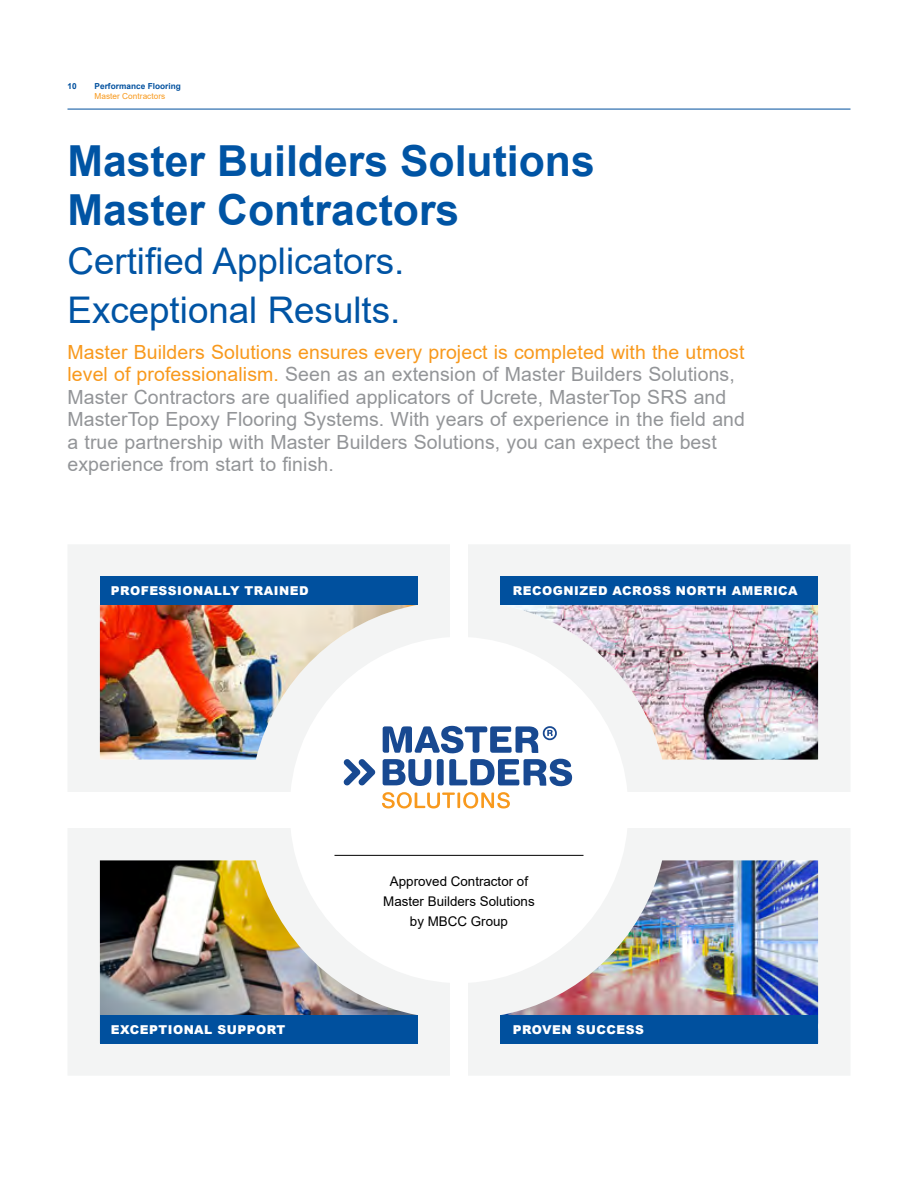
<style>
.page{position:relative;width:918px;height:1188px;background:#fff}
.page>*{position:absolute;margin:0;border:0;box-sizing:border-box;transform-origin:0 0}
.t1{font:700 42.75px/48.8px "Arial";color:#0054a4}
.t2{font:36.75px/48.8px "Arial";color:#0054a4}
.t3{font:19.5px/22.5px "Arial";letter-spacing:.005em;color:#939598}
.t4{font:13.35px/20px "Arial";color:#000;text-align:center}
.t5{font:900 12.15px "Arial";letter-spacing:.04em;color:#fff}
.t6{font:700 8.25px "Arial";letter-spacing:.005em;color:#00509e}
.t7{font:8.25px "Arial";letter-spacing:.005em;color:#f8991d}
.s1{color:#f8991d}
</style>
<div class="page">
<hr style="left:68px;top:109px;width:782px;height:1px;background:#00509e">
<svg style="left:68px;top:545px;width:382px;height:247px;fill:#f3f4f4"></svg>
<svg style="left:468px;top:545px;width:382px;height:247px;fill:#f3f4f4"></svg>
<svg style="left:68px;top:828px;width:382px;height:247px;fill:#f3f4f4"></svg>
<svg style="left:468px;top:828px;width:382px;height:247px;fill:#f3f4f4"></svg>
<img style="left:100px;top:605px;width:318px;height:155px">
<img style="left:500px;top:605px;width:318px;height:155px">
<img style="left:100px;top:860px;width:318px;height:155px">
<img style="left:500px;top:860px;width:318px;height:155px">
<div style="left:100px;top:577px;width:318px;height:28px;background:#00509e"></div>
<div style="left:100px;top:1015px;width:318px;height:28px;background:#00509e"></div>
<div style="left:500px;top:577px;width:318px;height:28px;background:#00509e"></div>
<div style="left:500px;top:1015px;width:318px;height:28px;background:#00509e"></div>
<svg style="left:382px;top:792px;width:128px;height:16px"></svg>
<svg style="left:437px;top:759px;width:135px;height:27px"></svg>
<svg style="left:383px;top:759px;width:48px;height:27px"></svg>
<svg style="left:344px;top:759px;width:31px;height:26px"></svg>
<svg style="left:383px;top:726px;width:174px;height:27px"></svg>
<hr style="left:334px;top:855px;width:250px;height:1px;background:#000">
<p class="t6" style="left:68px;top:80px;width:11px">10</p>
<p class="t6" style="left:95px;top:80px;width:88px">Performance Flooring</p>
<p class="t7" style="left:95px;top:90px;width:72px">Master Contractors</p>
<h1 class="t1" style="left:68px;top:138px;width:529px">Master Builders Solutions<br>Master Contractors</h1>
<h2 class="t2" style="left:68px;top:236px;width:339px">Certified Applicators.<br>Exceptional Results.</h2>
<p class="t3" style="left:68px;top:341px;width:679px"><span class="s1">Master Builders Solutions ensures every project is completed with the utmost level of professionalism.</span> Seen as an extension of Master Builders Solutions, Master Contractors are qualified applicators of Ucrete, MasterTop SRS and MasterTop Epoxy Flooring Systems. With years of experience in the field and a true partnership with Master Builders Solutions, you can expect the best experience from start to finish.</p>
<p class="t5" style="left:111px;top:582px;width:199px">PROFESSIONALLY TRAINED</p>
<p class="t5" style="left:513px;top:582px;width:287px">RECOGNIZED ACROSS NORTH AMERICA</p>
<p class="t4" style="left:383px;top:872px;width:153px">Approved Contractor of<br>Master Builders Solutions by MBCC Group</p>
<p class="t5" style="left:111px;top:1020px;width:176px">EXCEPTIONAL SUPPORT</p>
<p class="t5" style="left:513px;top:1020px;width:133px">PROVEN SUCCESS</p>
</div>
